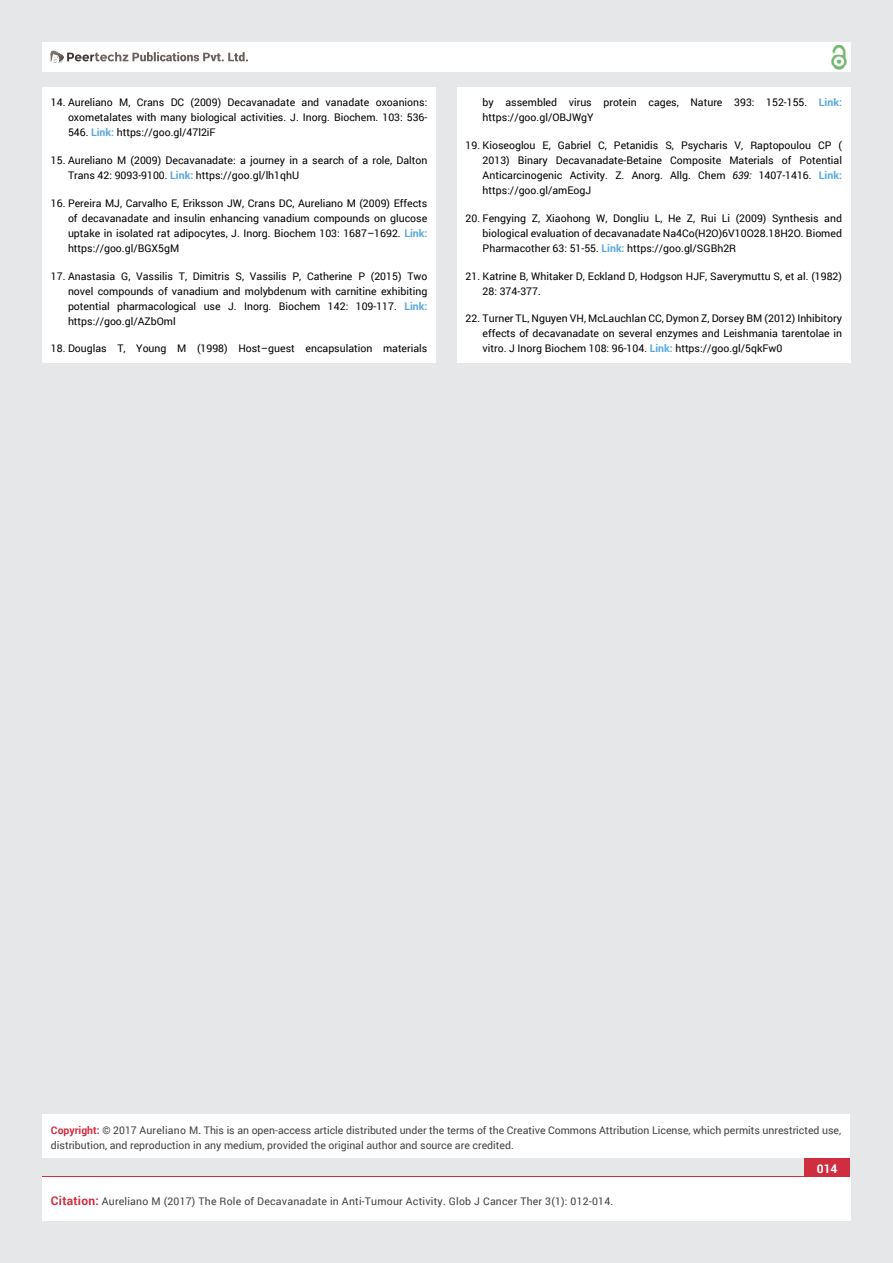
<style>
.page{position:relative;width:893px;height:1263px;background:#e6e7e8}
.page>*{position:absolute;margin:0;border:0;box-sizing:border-box;transform-origin:0 0}
.t1{font:700 12px "Roboto";color:#fff}
.t2{font:10.5px/15px "Roboto";color:#000;text-align:justify}
.t3{font:10.5px/15px "Roboto";color:#414042}
.t4{font:10.5px "Roboto";letter-spacing:.02em;color:#414042}
.s1{font-weight:700;color:#56a8dd}
.s2{font-style:italic}
.s3{font-weight:700;color:#cf2e41}
.s4{color:#0e0e0e}
.s5{font-weight:700;font-size:12px;color:#cf2e41}
</style>
<div class="page">
<div style="left:42px;top:43px;width:808px;height:29px;background:#fff"></div>
<img style="left:831px;top:45px;width:16px;height:24px">
<div style="left:804px;top:1157px;width:46px;height:43px;background:#cf2e41"></div>
<svg style="left:49px;top:50px;width:199px;height:14px"></svg>
<div style="left:42px;top:1177px;width:809px;height:43px;background:#fff"></div>
<div style="left:42px;top:1115px;width:808px;height:43px;background:#fff"></div>
<div style="left:42px;top:87px;width:394px;height:275px;background:#fff"></div>
<div style="left:457px;top:87px;width:393px;height:275px;background:#fff"></div>
<p class="t2" style="left:68px;top:95px;width:361px;text-indent:-17px">14. Aureliano M, Crans DC (2009) Decavanadate and vanadate oxoanions: oxometalates with many biological activities. J. Inorg. Biochem. 103: 536- 546. <span class="s1">Link:</span> https://goo.gl/47l2iF</p>
<p class="t2" style="left:68px;top:152px;width:361px;text-indent:-17px">15. Aureliano M (2009) Decavanadate: a journey in a search of a role, Dalton<br>Trans 42: 9093-9100. <span class="s1">Link:</span> https://goo.gl/lh1qhU</p>
<p class="t2" style="left:68px;top:195px;width:361px;text-indent:-17px">16. Pereira MJ, Carvalho E, Eriksson JW, Crans DC, Aureliano M (2009) Effects of decavanadate and insulin enhancing vanadium compounds on glucose uptake in isolated rat adipocytes, J. Inorg. Biochem 103: 1687–1692. <span class="s1">Link: </span>https://goo.gl/BGX5gM</p>
<p class="t2" style="left:68px;top:268px;width:361px;text-indent:-17px">17. Anastasia G, Vassilis T, Dimitris S, Vassilis P, Catherine P (2015) Two novel compounds of vanadium and molybdenum with carnitine exhibiting potential pharmacological use J. Inorg. Biochem 142: 109-117. <span class="s1">Link: </span>https://goo.gl/AZbOml</p>
<p class="t2" style="left:51px;top:341px;width:378px">18. Douglas T, Young M (1998) Host–guest encapsulation materials</p>
<p class="t2" style="left:483px;top:95px;width:361px">by assembled virus protein cages, Nature 393: 152-155. <span class="s1">Link: </span>https://goo.gl/OBJWgY</p>
<p class="t2" style="left:483px;top:137px;width:361px;text-indent:-17px">19. Kioseoglou E, Gabriel C, Petanidis S, Psycharis V, Raptopoulou CP ( 2013) Binary Decavanadate-Betaine Composite Materials of Potential Anticarcinogenic Activity. Z. Anorg. Allg. Chem <span class="s2">639:</span> 1407-1416. <span class="s1">Link: </span>https://goo.gl/amEogJ</p>
<p class="t2" style="left:483px;top:210px;width:361px;text-indent:-17px">20. Fengying Z, Xiaohong W, Dongliu L, He Z, Rui Li (2009) Synthesis and biological evaluation of decavanadate Na4Co(H2O)6V10O28.18H2O. Biomed Pharmacother 63: 51-55. <span class="s1">Link:</span> https://goo.gl/SGBh2R</p>
<p class="t2" style="left:483px;top:268px;width:361px;text-indent:-17px">21. Katrine B, Whitaker D, Eckland D, Hodgson HJF, Saverymuttu S, et al. (1982)<br>28: 374-377.</p>
<p class="t2" style="left:483px;top:311px;width:361px;text-indent:-17px">22. Turner TL, Nguyen VH, McLauchlan CC, Dymon Z, Dorsey BM (2012) Inhibitory effects of decavanadate on several enzymes and Leishmania tarentolae in vitro. J Inorg Biochem 108: 96-104. <span class="s1">Link:</span> https://goo.gl/5qkFw0</p>
<p class="t3" style="left:51px;top:1123px;width:792px"><span class="s3">Copyright:</span> © 2017 Aureliano M<span class="s4">.</span> This is an open-access article distributed under the terms of the Creative Commons Attribution License, which permits unrestricted use, distribution, and reproduction in any medium, provided the original author and source are credited.</p>
<p class="t4" style="left:51px;top:1194px;width:564px"><span class="s5">Citation:</span> Aureliano M (2017) The Role of Decavanadate in Anti-Tumour Activity. Glob J Cancer Ther 3(1): 012-014.</p>
<p class="t1" style="left:817px;top:1161px;width:22px">014</p>
</div>
